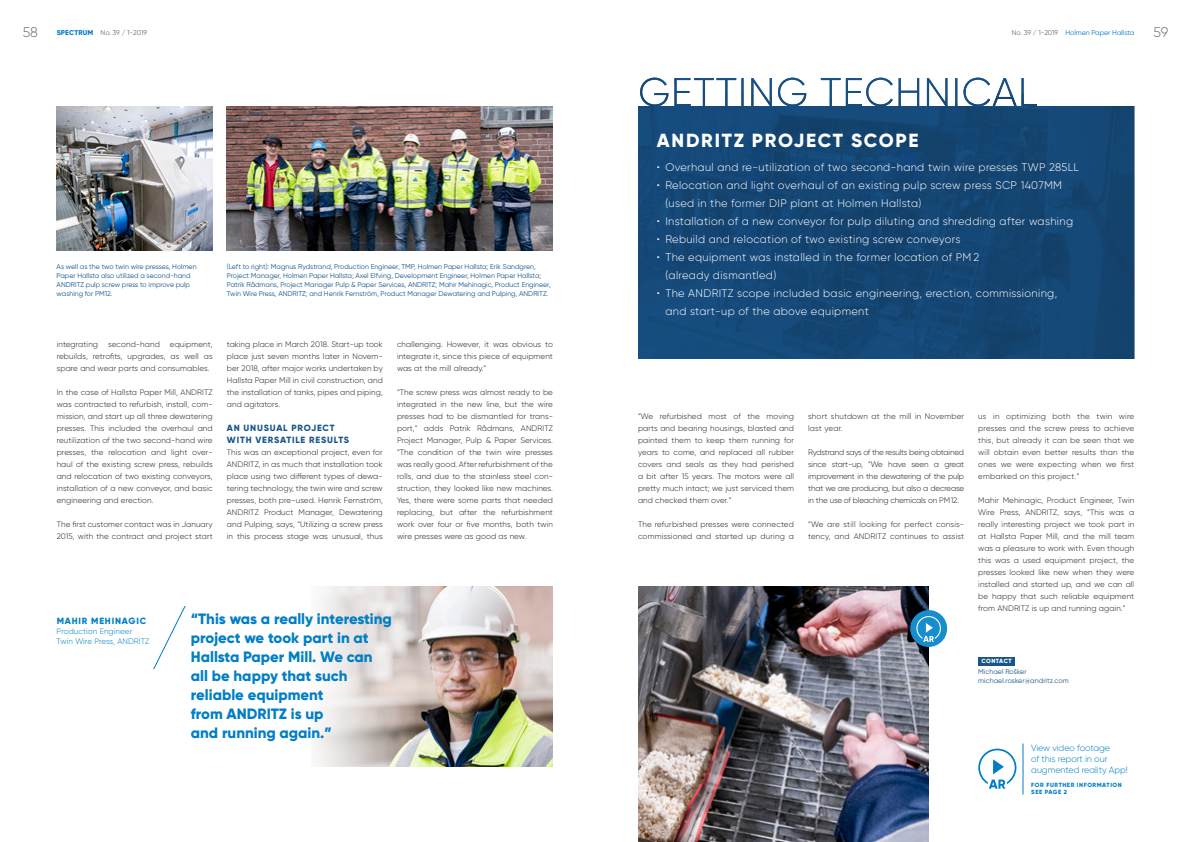
<style>
.page{position:relative;width:1191px;height:842px;background:#fff}
.page>*{position:absolute;margin:0;border:0;box-sizing:border-box;transform-origin:0 0}
.t1{font:800 19px "Gilroy";letter-spacing:.09em;color:#fff}
.t2{font:800 15px/19px "Gilroy";color:#007ec5}
.t3{font:300 14px "Gilroy";color:#6c6d70}
.t4{font:300 11px/18px "Gilroy";letter-spacing:.03em;color:#fff}
.t5{font:300 9px/11px "Gilroy";letter-spacing:-.01em;color:#007ec5}
.t6{font:800 9px/12px "Gilroy";letter-spacing:.09em;color:#19558b}
.t7{font:800 9px "Gilroy";letter-spacing:.09em;color:#007ec5}
.t8{font:300 8px/12px "Gilroy";letter-spacing:.01em;color:#231f20;text-align:justify}
.t9{font:300 8px/10px "Gilroy";letter-spacing:.01em;color:#007ec5}
.t10{font:7px/9px "Gilroy";color:#19558b}
.t11{font:7px "Gilroy";color:#007ec5}
.t12{font:7px "Gilroy";letter-spacing:-.01em;color:#6c6d70}
.t13{font:800 6px/7.2px "Gilroy";letter-spacing:.09em;color:#007ec5}
.t14{font:800 6px "Gilroy";letter-spacing:.065em;color:#fff}
.s1{font-weight:800;color:#007ec5}
.s2{color:#6c6d70}
</style>
<div class="page">
<svg style="left:638px;top:78px;width:496px;height:281px;background:#27557f"></svg>
<img style="left:521px;top:587px;width:32px;height:180px">
<img style="left:314px;top:586px;width:207px;height:181px">
<img style="left:227px;top:107px;width:326px;height:144px">
<img style="left:638px;top:587px;width:290px;height:255px">
<img style="left:57px;top:107px;width:156px;height:144px">
<svg style="left:153px;top:606px;width:33px;height:63px"></svg>
<div style="left:978px;top:657px;width:37px;height:8px;background:#19558b"></div>
<div style="left:910px;top:610px;width:37px;height:37px;background:#178dce;border-radius:50%"></div>
<svg style="left:916px;top:616px;width:25px;height:26px"></svg>
<hr style="left:1022px;top:743px;width:1px;height:51px;background:#007ec5">
<svg style="left:978px;top:749px;width:38px;height:40px"></svg>
<h3 class="t3" style="left:23px;top:23px;width:17px">58</h3>
<p class="t12" style="left:57px;top:28px;width:92px"><span class="s1">SPECTRUM</span> No. 39 / 1-2019</p>
<p class="t11" style="left:1011px;top:28px;width:124px"><span class="s2">No. 39 / 1-2019</span> Holmen Paper Hallsta</p>
<h3 class="t3" style="left:1153px;top:23px;width:16px">59</h3>
<p class="t10" style="left:57px;top:261px;width:141px">As well as the two twin wire presses, Holmen Paper Hallsta also utilized a second-hand ANDRITZ pulp screw press to improve pulp washing for PM12.</p>
<p class="t10" style="left:227px;top:261px;width:325px">(Left to right): Magnus Rydstrand, Production Engineer, TMP, Holmen Paper Hallsta; Erik Sandgren, Project Manager, Holmen Paper Hallsta; Axel Elfving, Development Engineer, Holmen Paper Hallsta; Patrik Rådmans, Project Manager Pulp &amp; Paper Services, ANDRITZ; Mahir Mehinagic, Product Engineer, Twin Wire Press, ANDRITZ; and Henrik Fernström, Product Manager Dewatering and Pulping, ANDRITZ.</p>
<p class="t8" style="left:57px;top:338px;width:157px;text-indent:113px">equipment, rebuilds, retrofits, upgrades, as well as spare and wear parts and consumables.</p>
<p class="t8" style="left:57px;top:386px;width:157px">In the case of Hallsta Paper Mill, ANDRITZ was contracted to refurbish, install, com&shy;mission, and start up all three dewatering presses. This included the overhaul and reutilization of the two second-hand wire presses, the relocation and light over&shy;haul of the existing screw press, rebuilds and relocation of two existing conveyors, installation of a new conveyor, and basic engineering and erection.</p>
<p class="t8" style="left:57px;top:518px;width:157px">The first customer contact was in January<br>2015, with the contract and project start</p>
<p class="t8" style="left:57px;top:338px;width:43px">integrating</p>
<p class="t8" style="left:108px;top:338px;width:53px">second-hand</p>
<p class="t8" style="left:227px;top:338px;width:157px">taking place in March 2018. Start-up took place just seven months later in Novem&shy;ber 2018, after major works undertaken by Hallsta Paper Mill in civil construction, and the installation of tanks, pipes and piping, and agitators.</p>
<p class="t6" style="left:227px;top:422px;width:124px">AN UNUSUAL PROJECT<br>WITH VERSATILE RESULTS</p>
<p class="t8" style="left:227px;top:446px;width:157px">This was an exceptional project, even for ANDRITZ, in as much that installation took place using two different types of dewa&shy;tering technology, the twin wire and screw presses, both pre-used. Henrik Fernström, ANDRITZ Product Manager, Dewatering and Pulping, says, “Utilizing a screw press in this process stage was unusual, thus</p>
<p class="t8" style="left:397px;top:338px;width:157px">challenging. However, it was obvious to integrate it, since this piece of equipment was at the mill already.”</p>
<p class="t8" style="left:397px;top:386px;width:157px">“The screw press was almost ready to be integrated in the new line, but the wire presses had to be dismantled for trans&shy;port,” adds Patrik Rådmans, ANDRITZ Project Manager, Pulp &amp; Paper Services. “The condition of the twin wire presses was really good. After refurbishment of the rolls, and due to the stainless steel con&shy;struction, they looked like new machines.<br>Yes, there were some parts that needed replacing, but after the refurbishment work over four or five months, both twin wire presses were as good as new.</p>
<p class="t7" style="left:57px;top:615px;width:91px">MAHIR MEHINAGIC</p>
<p class="t9" style="left:57px;top:626px;width:94px">Production Engineer<br>Twin Wire Press, ANDRITZ</p>
<h2 class="t2" style="left:191px;top:609px;width:202px">“This was a really interesting project we took part in at<br>Hallsta Paper Mill. We can all be happy that such reliable equipment<br>from ANDRITZ is up<br>and running again.”</h2>
<h1 class="t1" style="left:657px;top:129px;width:263px">ANDRITZ PROJECT SCOPE</h1>
<h3 class="t4" style="left:657px;top:158px;width:424px">• Overhaul and re-utilization of two second-hand twin wire presses TWP 285LL</h3>
<h3 class="t4" style="left:665px;top:176px;width:398px;text-indent:-9px">• Relocation and light overhaul of an existing pulp screw press SCP 1407MM (used in the former DIP plant at Holmen Hallsta)</h3>
<h3 class="t4" style="left:657px;top:212px;width:418px">• Installation of a new conveyor for pulp diluting and shredding after washing</h3>
<h3 class="t4" style="left:657px;top:230px;width:305px">• Rebuild and relocation of two existing screw conveyors</h3>
<h3 class="t4" style="left:665px;top:248px;width:315px;text-indent:-9px">• The equipment was installed in the former location of PM 2 (already dismantled)</h3>
<h3 class="t4" style="left:665px;top:284px;width:393px;text-indent:-9px">• The ANDRITZ scope included basic engineering, erection, commissioning, and start-up of the above equipment</h3>
<p class="t8" style="left:638px;top:410px;width:157px">“We refurbished most of the moving parts and bearing housings, blasted and painted them to keep them running for years to come, and replaced all rubber covers and seals as they had perished a bit after 15 years. The motors were all pretty much intact; we just serviced them and checked them over.”</p>
<p class="t8" style="left:638px;top:518px;width:157px">The refurbished presses were connected commissioned and started up during a</p>
<p class="t8" style="left:808px;top:410px;width:157px">short shutdown at the mill in November last year.</p>
<p class="t8" style="left:808px;top:446px;width:157px">Rydstrand says of the results being obtained since start-up, “We have seen a great improvement in the dewatering of the pulp that we are producing, but also a decrease in the use of bleaching chemicals on PM12.</p>
<p class="t8" style="left:808px;top:518px;width:157px">“We are still looking for perfect consis&shy;tency, and ANDRITZ continues to assist</p>
<p class="t8" style="left:978px;top:410px;width:157px">us in optimizing both the twin wire presses and the screw press to achieve this, but already it can be seen that we will obtain even better results than the ones we were expecting when we first embarked on this project.”</p>
<p class="t8" style="left:978px;top:494px;width:157px">Mahir Mehinagic, Product Engineer, Twin Wire Press, ANDRITZ, says, “This was a really interesting project we took part in at Hallsta Paper Mill, and the mill team was a pleasure to work with. Even though this was a used equipment project, the presses looked like new when they were installed and started up, and we can all be happy that such reliable equipment from ANDRITZ is up and running again.”</p>
<p class="t14" style="left:981px;top:657px;width:32px">CONTACT</p>
<p class="t10" style="left:978px;top:667px;width:92px">Michael Rošker michael.rosker@andritz.com</p>
<p class="t5" style="left:1031px;top:742px;width:98px">View video footage<br>of this report in our augmented reality App!</p>
<p class="t13" style="left:1031px;top:781px;width:92px">FOR FURTHER INFORMATION<br>SEE PAGE 2</p>
</div>
